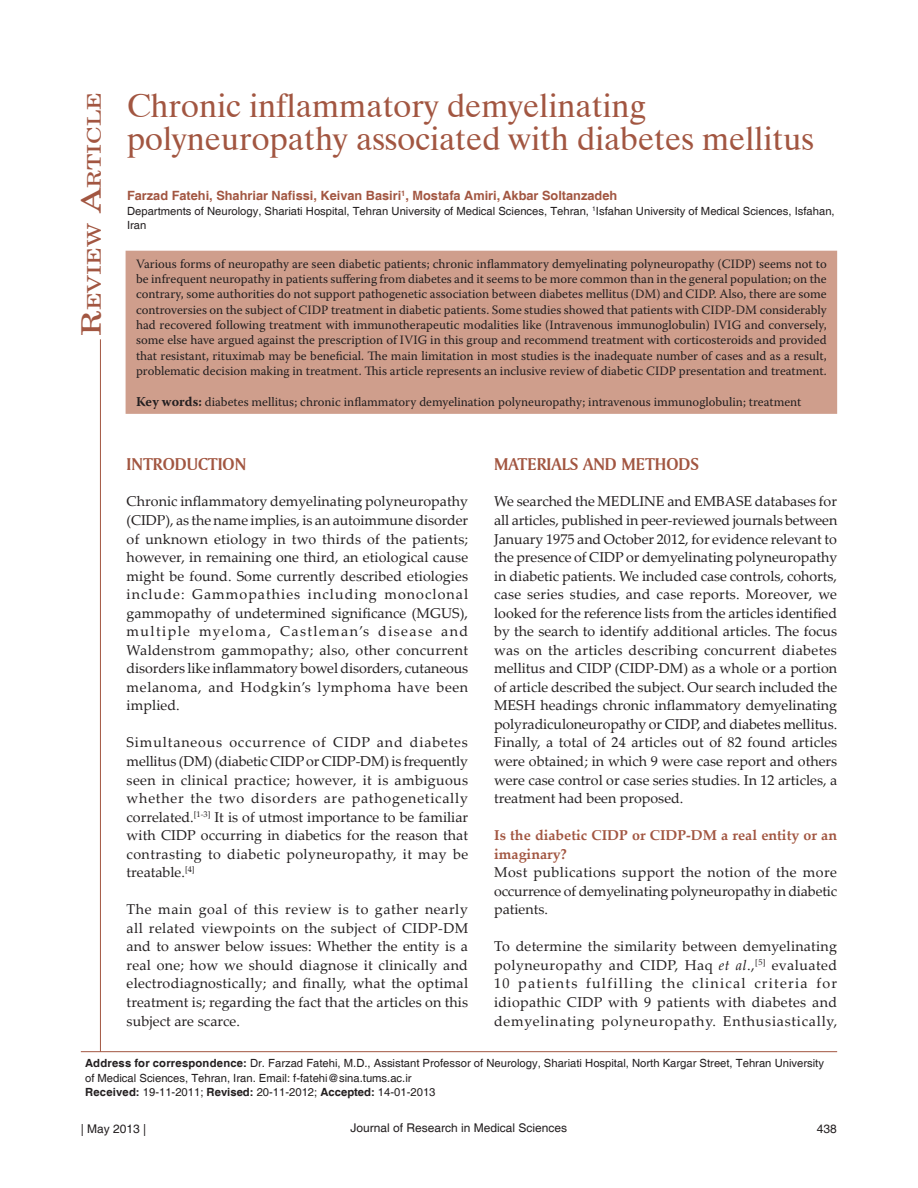
<style>
.page{position:relative;width:918px;height:1188px;background:#fff}
.page>*{position:absolute;margin:0;border:0;box-sizing:border-box;transform-origin:0 0}
.AT{font:33px/33px "Dutch 801 BT";color:#a25641}
.AH{font:18.9px "New Century Schlbk";color:#a25641;scale:1.3 1}
.t1{font:18px "Amerigo BT Bold A";color:#a25641}
.TX{font:14.25px/18.6px "Palatino Linotype";letter-spacing:.005em;color:#231f20;text-align:justify}
.t2{font:700 14.25px/18.6px "Palatino Linotype";color:#a25641}
.ABS{font:12.75px/15.3px "Warnock Pro";color:#231f20;text-align:justify}
.KWD{font:12.75px "Warnock Pro";color:#231f20}
.AU{font:700 12.75px "Helvetica";color:#a25641}
.t3{font:12px "Helvetica";color:#231f20}
.ADD{font:11.25px/14.5px "Helvetica";color:#231f20}
.AFF{font:11.25px/14.7px "Helvetica";color:#231f20}
.HIS{font:11.25px "Helvetica";color:#231f20}
.s1{font-size:27px}
.s2{font-weight:700;font-size:13.5px}
.s3{font-style:italic}
.s4{font-weight:700}
</style>
<div class="page">
<div style="left:126px;top:251px;width:710px;height:162px;background:#cf9e8c"></div>
<div style="left:126px;top:251px;width:711px;height:163px;border:2px solid #cf9e8c"></div>
<hr style="left:81px;top:1051px;width:756px;height:1px;background:#a25641">
<hr style="left:100px;top:339px;width:1px;height:713px;background:#a25641">
<p class="AH" style="left:83px;top:336px;width:189px;rotate:-90deg"><span class="s1">R</span>eview <span class="s1">A</span>rticle</p>
<p class="AT" style="left:127px;top:88px;width:689px">Chronic inflammatory demyelinating polyneuropathy associated with diabetes mellitus</p>
<p class="AU" style="left:127px;top:188px;width:492px">Farzad Fatehi, Shahriar Nafissi, Keivan Basiri<sup>1</sup>, Mostafa Amiri, Akbar Soltanzadeh</p>
<p class="AFF" style="left:127px;top:204px;width:709px">Departments of Neurology, Shariati Hospital, Tehran University of Medical Sciences, Tehran, <sup>1</sup>Isfahan University of Medical Sciences, Isfahan,<br>Iran</p>
<p class="ABS" style="left:136px;top:256px;width:692px">Various forms of neuropathy are seen diabetic patients; chronic inflammatory demyelinating polyneuropathy (CIDP) seems not to be infrequent neuropathy in patients suffering from diabetes and it seems to be more common than in the general population; on the contrary, some authorities do not support pathogenetic association between diabetes mellitus (DM) and CIDP. Also, there are some controversies on the subject of CIDP treatment in diabetic patients. Some studies showed that patients with CIDP‑DM considerably had recovered following treatment with immunotherapeutic modalities like (Intravenous immunoglobulin) IVIG and conversely, some else have argued against the prescription of IVIG in this group and recommend treatment with corticosteroids and provided that resistant, rituximab may be beneficial. The main limitation in most studies is the inadequate number of cases and as a result, problematic decision making in treatment. This article represents an inclusive review of diabetic CIDP presentation and treatment.</p>
<p class="KWD" style="left:136px;top:394px;width:667px"><span class="s2">Key words:</span> diabetes mellitus; chronic inflammatory demyelination polyneuropathy; intravenous immunoglobulin; treatment</p>
<h1 class="t1" style="left:127px;top:453px;width:121px">INTRODUCTION</h1>
<p class="TX" style="left:127px;top:492px;width:343px">Chronic inflammatory demyelinating polyneuropathy (CIDP), as the name implies, is an autoimmune disorder of unknown etiology in two thirds of the patients; however, in remaining one third, an etiological cause might be found. Some currently described etiologies include: Gammopathies including monoclonal gammopathy of undetermined significance (MGUS), multiple myeloma, Castleman’s disease and Waldenstrom gammopathy; also, other concurrent disorders like inflammatory bowel disorders, cutaneous melanoma, and Hodgkin’s lymphoma have been implied.</p>
<p class="TX" style="left:127px;top:733px;width:343px">Simultaneous occurrence of CIDP and diabetes mellitus (DM) (diabetic CIDP or CIDP‑DM) is frequently seen in clinical practice; however, it is ambiguous whether the two disorders are pathogenetically correlated.<sup>[1‑3]</sup> It is of utmost importance to be familiar with CIDP occurring in diabetics for the reason that contrasting to diabetic polyneuropathy, it may be treatable.<sup>[4]</sup></p>
<p class="TX" style="left:127px;top:900px;width:343px">The main goal of this review is to gather nearly all related viewpoints on the subject of CIDP‑DM and to answer below issues: Whether the entity is a real one; how we should diagnose it clinically and electrodiagnostically; and finally, what the optimal treatment is; regarding the fact that the articles on this subject are scarce.</p>
<h1 class="t1" style="left:494px;top:453px;width:206px">MATERIALS AND METHODS</h1>
<p class="TX" style="left:494px;top:492px;width:345px">We searched the MEDLINE and EMBASE databases for all articles, published in peer‑reviewed journals between January 1975 and October 2012, for evidence relevant to the presence of CIDP or demyelinating polyneuropathy in diabetic patients. We included case controls, cohorts, case series studies, and case reports. Moreover, we looked for the reference lists from the articles identified by the search to identify additional articles. The focus was on the articles describing concurrent diabetes mellitus and CIDP (CIDP‑DM) as a whole or a portion of article described the subject. Our search included the MESH headings chronic inflammatory demyelinating polyradiculoneuropathy or CIDP, and diabetes mellitus.<br>Finally, a total of 24 articles out of 82 found articles were obtained; in which 9 were case report and others were case control or case series studies. In 12 articles, a treatment had been proposed.</p>
<h2 class="t2" style="left:494px;top:825px;width:345px">Is the diabetic CIDP or CIDP‑DM a real entity or an imaginary?</h2>
<p class="TX" style="left:494px;top:863px;width:345px">Most publications support the notion of the more occurrence of demyelinating polyneuropathy in diabetic patients.</p>
<p class="TX" style="left:494px;top:937px;width:345px">To determine the similarity between demyelinating polyneuropathy and CIDP, Haq <span class="s3">et al</span>.,<sup>[5]</sup> evaluated 10 patients fulfilling the clinical criteria for idiopathic CIDP with 9 patients with diabetes and demyelinating polyneuropathy. Enthusiastically,</p>
<p class="ADD" style="left:85px;top:1056px;width:740px"><span class="s4">Address for correspondence:</span> Dr. Farzad Fatehi, M.D., Assistant Professor of Neurology, Shariati Hospital, North Kargar Street, Tehran University of Medical Sciences, Tehran, Iran. Email: f‑fatehi@sina.tums.ac.ir</p>
<p class="HIS" style="left:85px;top:1086px;width:352px"><span class="s4">Received:</span> 19-11-2011; <span class="s4">Revised:</span> 20-11-2012; <span class="s4">Accepted:</span> 14-01-2013</p>
<p class="t3" style="left:81px;top:1122px;width:67px">| May 2013 |</p>
<p class="t3" style="left:351px;top:1121px;width:218px">Journal of Research in Medical Sciences</p>
<p class="t3" style="left:817px;top:1122px;width:22px">438</p>
</div>
